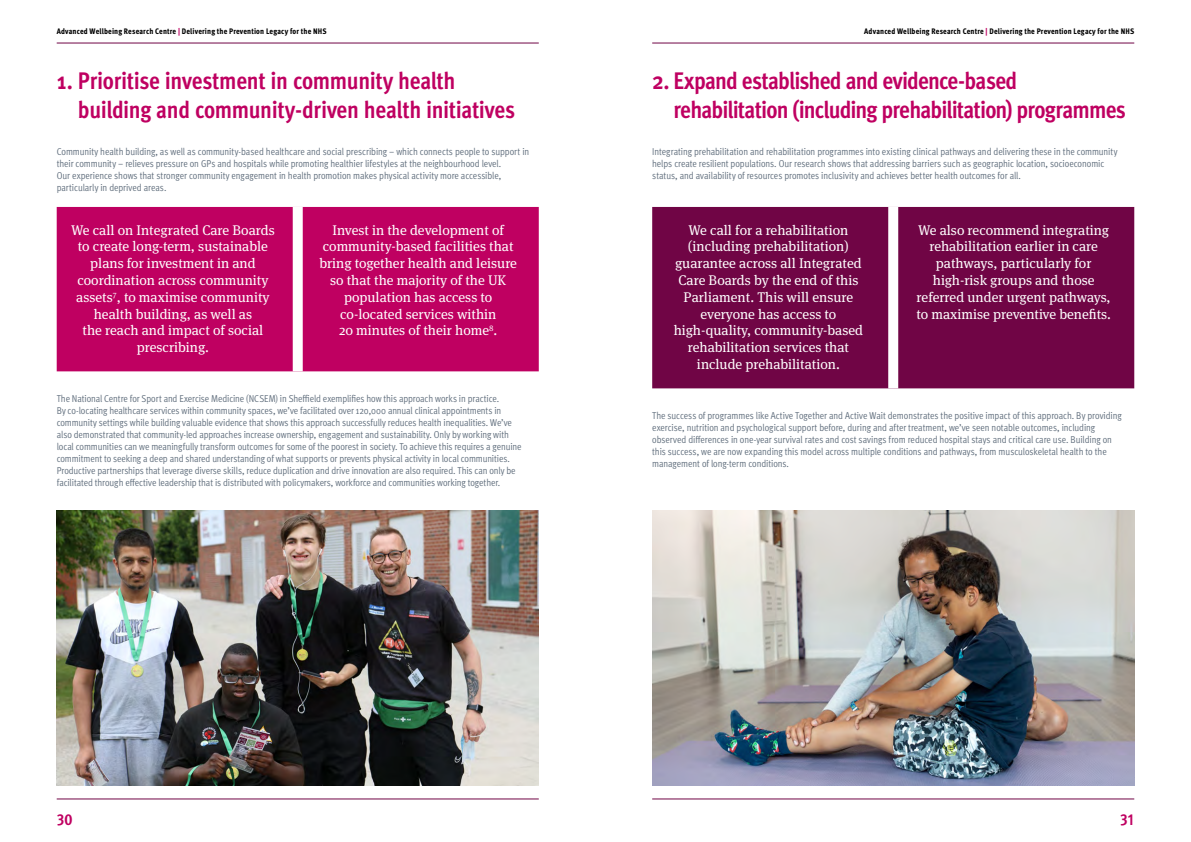
<style>
.page{position:relative;width:1191px;height:842px;background:#fff}
.page>*{position:absolute;margin:0;border:0;box-sizing:border-box;transform-origin:0 0}
.t1{font:700 condensed 24px/28.8px "Meta Pro";letter-spacing:-.02em;color:#bf0061}
.t2{font:700 condensed 16px "Meta Pro";color:#bf0061}
.t3{font:14px/16.8px "Meta Serif Pro";color:#fff;text-align:center}
.t4{font:10px/12px "Meta Pro Cond Norm";letter-spacing:-.01em;color:#5e6c7b}
.t5{font:800 condensed 8px "Meta Pro";letter-spacing:.015em;color:#000}
.s1{color:#bf0061}
</style>
<div class="page">
<hr style="left:57px;top:798px;width:482px;height:1px;background:#700545">
<hr style="left:652px;top:798px;width:482px;height:1px;background:#700545">
<hr style="left:57px;top:43px;width:482px;height:1px;background:#700545">
<hr style="left:652px;top:43px;width:482px;height:1px;background:#700545">
<div style="left:57px;top:207px;width:482px;height:164px;background:#bf0061"></div>
<div style="left:293px;top:207px;width:10px;height:164px;background:#fff"></div>
<img style="left:57px;top:510px;width:482px;height:275px">
<img style="left:652px;top:510px;width:482px;height:275px">
<div style="left:652px;top:207px;width:482px;height:181px;background:#700545"></div>
<div style="left:888px;top:207px;width:10px;height:181px;background:#fff"></div>
<p class="t5" style="left:57px;top:25px;width:271px">Advanced Wellbeing Research Centre <span class="s1">|</span> Delivering the Prevention Legacy for the NHS</p>
<p class="t5" style="left:864px;top:25px;width:271px">Advanced Wellbeing Research Centre <span class="s1">|</span> Delivering the Prevention Legacy for the NHS</p>
<h1 class="t1" style="left:78px;top:65px;width:439px;text-indent:-21px">1. Prioritise investment in community health building and community-driven health initiatives</h1>
<p class="t4" style="left:57px;top:144px;width:474px">Community health building, as well as community-based healthcare and social prescribing – which connects people to support in their community – relieves pressure on GPs and hospitals while promoting healthier lifestyles at the neighbourhood level.<br>Our experience shows that stronger community engagement in health promotion makes physical activity more accessible, particularly in deprived areas.</p>
<h1 class="t1" style="left:673px;top:65px;width:454px;text-indent:-21px">2. Expand established and evidence-based rehabilitation (including prehabilitation) programmes</h1>
<p class="t4" style="left:652px;top:144px;width:467px">Integrating prehabilitation and rehabilitation programmes into existing clinical pathways and delivering these in the community helps create resilient populations. Our research shows that addressing barriers such as geographic location, socioeconomic status, and availability of resources promotes inclusivity and achieves better health outcomes for all.</p>
<h3 class="t3" style="left:71px;top:221px;width:205px">We call on Integrated Care Boards to create long-term, sustainable plans for investment in and coordination across community assets<sup>7</sup>, to maximise community health building, as well as<br>the reach and impact of social prescribing.</h3>
<h3 class="t3" style="left:319px;top:221px;width:199px">Invest in the development of community-based facilities that bring together health and leisure so that the majority of the UK population has access to co-located services within<br>20 minutes of their home<sup>8</sup>.</h3>
<p class="t4" style="left:57px;top:391px;width:466px">The National Centre for Sport and Exercise Medicine (NCSEM) in Sheffield exemplifies how this approach works in practice.<br>By co-locating healthcare services within community spaces, we’ve facilitated over 120,000 annual clinical appointments in community settings while building valuable evidence that shows this approach successfully reduces health inequalities. We’ve also demonstrated that community-led approaches increase ownership, engagement and sustainability. Only by working with local communities can we meaningfully transform outcomes for some of the poorest in society. To achieve this requires a genuine commitment to seeking a deep and shared understanding of what supports or prevents physical activity in local communities.<br>Productive partnerships that leverage diverse skills, reduce duplication and drive innovation are also required. This can only be facilitated through effective leadership that is distributed with policymakers, workforce and communities working together.</p>
<p class="t3" style="left:674px;top:221px;width:191px">We call for a rehabilitation (including prehabilitation) guarantee across all Integrated<br>Care Boards by the end of this<br>Parliament. This will ensure everyone has access to high-quality, community-based rehabilitation services that include prehabilitation.</p>
<h3 class="t3" style="left:916px;top:221px;width:196px">We also recommend integrating rehabilitation earlier in care pathways, particularly for high-risk groups and those referred under urgent pathways, to maximise preventive benefits.</h3>
<p class="t4" style="left:652px;top:409px;width:471px">The success of programmes like Active Together and Active Wait demonstrates the positive impact of this approach. By providing exercise, nutrition and psychological support before, during and after treatment, we’ve seen notable outcomes, including observed differences in one-year survival rates and cost savings from reduced hospital stays and critical care use. Building on this success, we are now expanding this model across multiple conditions and pathways, from musculoskeletal health to the management of long-term conditions.</p>
<h2 class="t2" style="left:57px;top:807px;width:17px">30</h2>
<h2 class="t2" style="left:1120px;top:807px;width:16px">31</h2>
</div>
